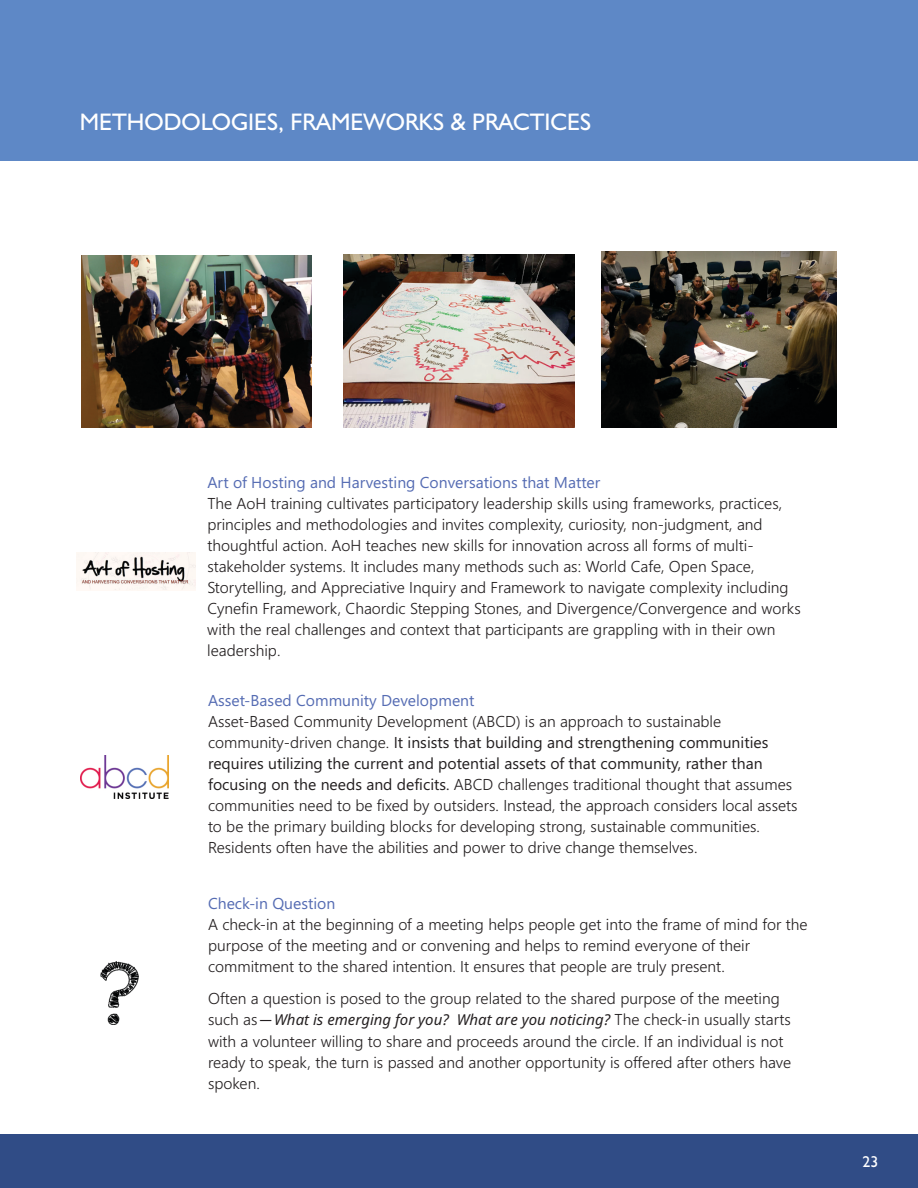
<style>
.page{position:relative;width:918px;height:1188px;background:#fff}
.page>*{position:absolute;margin:0;border:0;box-sizing:border-box;transform-origin:0 0}
.t1{font:24px "Humanist 521 BT";color:#fff}
.t2{font:300 15.75px/21px "Nirmala UI";color:#231f20}
.t3{font:15.75px "Nirmala UI";color:#556cb3}
.t4{font:15.75px "Humanist 521 BT";color:#fff}
.t5{font:italic 15px "Noto Sans";color:#231f20}
.s1{font-weight:400}
.s2{font-family:"Nirmala UI";font-weight:300;font-style:normal;font-size:15.75px}
.s3{font-style:normal;font-size:15.75px}
</style>
<div class="page">
<div style="left:0;top:1134px;width:918px;height:54px;background:#304c86"></div>
<div style="left:0;top:0;width:918px;height:160px;background:#5e88c6"></div>
<img style="left:81px;top:755px;width:87px;height:43px">
<img style="left:76px;top:553px;width:120px;height:37px">
<img style="left:101px;top:961px;width:38px;height:63px">
<img style="left:81px;top:255px;width:231px;height:173px">
<img style="left:602px;top:252px;width:234px;height:176px">
<img style="left:344px;top:254px;width:231px;height:174px">
<h1 class="t1" style="left:80px;top:112px;width:513px">METHODOLOGIES, FRAMEWORKS &amp; PRACTICES</h1>
<p class="t3" style="left:207px;top:477px;width:395px">Art of Hosting and Harvesting Conversations that Matter</p>
<p class="t2" style="left:207px;top:494px;width:595px">The AoH training cultivates participatory leadership skills using frameworks, practices, principles and methodologies and invites complexity, curiosity, non-judgment, and thoughtful action. AoH teaches new skills for innovation across all forms of multi&shy;stakeholder systems. It includes many methods such as: World Cafe, Open Space, Storytelling, and Appreciative Inquiry and Framework to navigate complexity including Cynefin Framework, Chaordic Stepping Stones, and Divergence/Convergence and works with the real challenges and context that participants are grappling with in their own leadership.</p>
<p class="t3" style="left:208px;top:694px;width:268px">Asset-Based Community Development</p>
<p class="t2" style="left:208px;top:712px;width:591px">Asset-Based Community Development (ABCD) is an approach to sustainable community-driven change. <span class="s1">It insists that building and strengthening communities requires utilizing the current and potential assets of that community, rather than focusing on the needs and deficits.</span> ABCD challenges traditional thought that assumes communities need to be fixed by outsiders. Instead, the approach considers local assets to be the primary building blocks for developing strong, sustainable communities.<br>Residents often have the abilities and power to drive change themselves.</p>
<p class="t3" style="left:208px;top:897px;width:129px">Check-in Question</p>
<p class="t2" style="left:208px;top:915px;width:601px">A check-in at the beginning of a meeting helps people get into the frame of mind for the purpose of the meeting and or convening and helps to remind everyone of their commitment to the shared intention. It ensures that people are truly present.</p>
<p class="t2" style="left:208px;top:990px;width:573px">Often a question is posed to the group related to the shared purpose of the meeting</p>
<p class="t5" style="left:208px;top:1009px;width:584px"><span class="s2">such as</span> <span class="s3">̶</span>What is emerging for you? What are you noticing? <span class="s2">The check-in usually starts</span></p>
<p class="t2" style="left:208px;top:1032px;width:585px">with a volunteer willing to share and proceeds around the circle. If an individual is not ready to speak, the turn is passed and another opportunity is offered after others have spoken.</p>
<p class="t4" style="left:863px;top:1155px;width:17px">23</p>
</div>
